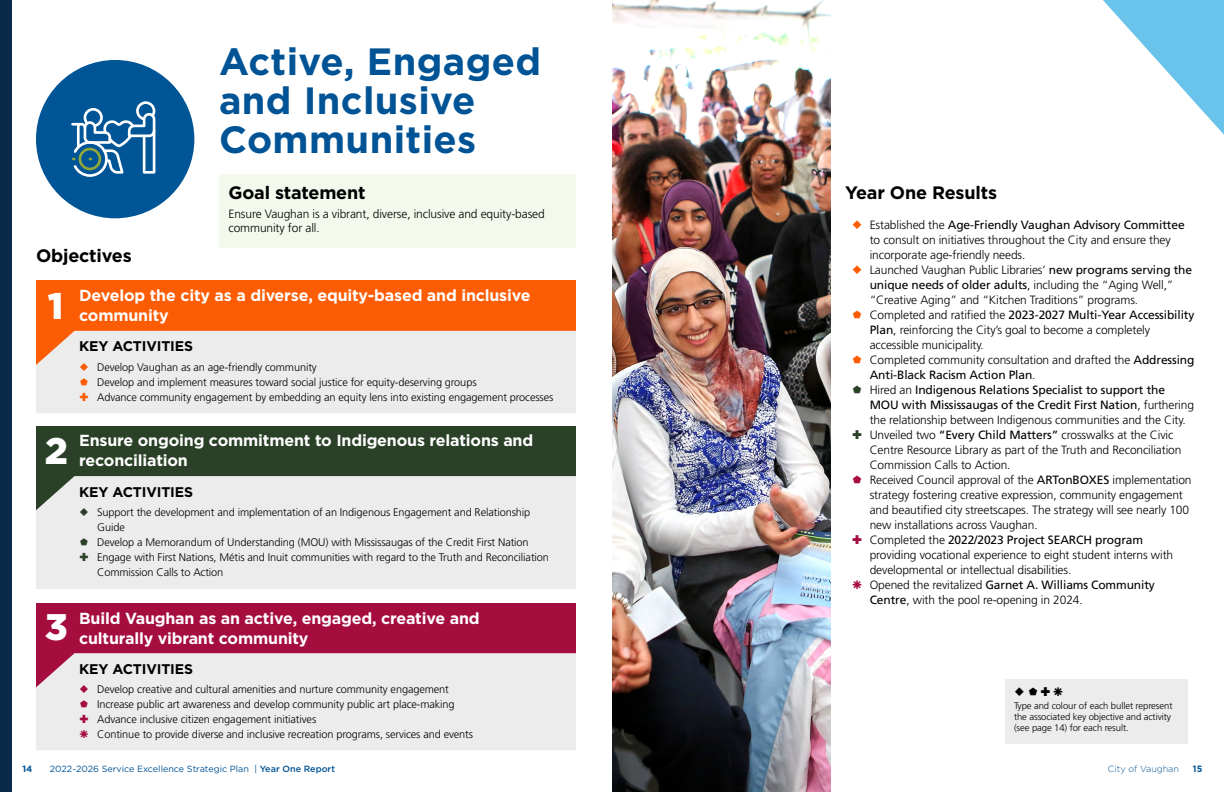
<style>
.page{position:relative;width:1224px;height:792px;background:#fff}
.page>*{position:absolute;margin:0;border:0;box-sizing:border-box;transform-origin:0 0}
.Heading_1{font:700 38px/39px "Gotham";letter-spacing:.01em;color:#005496}
.Objective_numbers{font:900 37px "Gotham";color:#fff}
.Heading_2{font:700 18px "Gotham";letter-spacing:-.01em;color:#000}
.Body__Large_-_Objective{font:700 16px/20px "Gotham";letter-spacing:-.01em;color:#fff}
.Heading_3{font:700 14px "Gotham";letter-spacing:-.01em;color:#000}
.Bullets{font:300 12px/15px "Frutiger LT Std";letter-spacing:-.01em;color:#000}
.Bullets-2{font:12px/15px "Frutiger LT Std";letter-spacing:-.01em;color:#000}
.Body{font:300 12px/14.4px "Frutiger LT Std";letter-spacing:-.01em;color:#000}
.Bullets-3{font:300 11px/15px "Frutiger LT Std";letter-spacing:-.01em;color:#000}
.Legend{font:300 9.5px/11.4px "Frutiger LT Std";letter-spacing:-.01em;color:#000}
.t1{font:700 9.1px "Gotham";color:#005496}
.t2{font:9px "Gotham";color:#005496}
.t3{font:300 9px "Gotham";color:#005496}
.s1{color:#fc5c03}
.s2{color:#2a4027}
.s3{color:#a50d3e}
.s4{font-weight:400}
.s5{font-weight:300}
.s6{font-weight:500}
</style>
<div class="page">
<div style="left:36px;top:60px;width:158px;height:158px;background:#005596;border-radius:50%"></div>
<svg style="left:72px;top:101px;width:84px;height:76px"></svg>
<div style="left:219px;top:174px;width:357px;height:74px;background:#f3f9ec"></div>
<div style="left:36px;top:280px;width:540px;height:85px;background:#fc5c03"></div>
<div style="left:36px;top:331px;width:540px;height:82px;background:#ececed"></div>
<div style="left:36px;top:426px;width:540px;height:84px;background:#2a4027"></div>
<div style="left:36px;top:476px;width:540px;height:113px;background:#ececed"></div>
<div style="left:36px;top:603px;width:540px;height:85px;background:#a50d3e"></div>
<div style="left:36px;top:653px;width:540px;height:97px;background:#ececed"></div>
<div style="left:1005px;top:680px;width:183px;height:64px;background:#ececed"></div>
<img style="left:612px;top:0;width:219px;height:792px">
<svg style="left:1103px;top:0;width:121px;height:135px"></svg>
<div style="left:0;top:0;width:12px;height:792px;background:#0b2a4a"></div>
<svg style="left:80px;top:378px;width:8px;height:7px"></svg>
<svg style="left:80px;top:393px;width:8px;height:8px"></svg>
<svg style="left:80px;top:538px;width:8px;height:7px"></svg>
<svg style="left:80px;top:553px;width:8px;height:8px"></svg>
<svg style="left:80px;top:700px;width:8px;height:8px"></svg>
<svg style="left:80px;top:715px;width:8px;height:8px"></svg>
<svg style="left:80px;top:730px;width:8px;height:8px"></svg>
<h1 class="Heading_1" style="left:219px;top:42px;width:324px">Active, Engaged and Inclusive<br>Communities</h1>
<h2 class="Heading_2" style="left:228px;top:180px;width:139px">Goal statement</h2>
<p class="Body" style="left:228px;top:206px;width:318px">Ensure Vaughan is a vibrant, diverse, inclusive and equity-based community for all.</p>
<h2 class="Heading_2" style="left:36px;top:243px;width:97px">Objectives</h2>
<p class="Objective_numbers" style="left:48px;top:280px;width:17px">1</p>
<p class="Body__Large_-_Objective" style="left:79px;top:285px;width:453px">Develop the city as a diverse‚ equity-based and inclusive community</p>
<h3 class="Heading_3" style="left:79px;top:337px;width:115px">KEY ACTIVITIES</h3>
<p class="Bullets-3" style="left:79px;top:360px;width:239px"><span class="s1">○</span> Develop Vaughan as an age-friendly community</p>
<p class="Bullets-3" style="left:97px;top:375px;width:381px">Develop and implement measures toward social justice for equity-deserving groups</p>
<p class="Bullets-3" style="left:97px;top:390px;width:458px">Advance community engagement by embedding an equity lens into existing engagement processes</p>
<p class="Objective_numbers" style="left:45px;top:425px;width:25px">2</p>
<p class="Body__Large_-_Objective" style="left:79px;top:431px;width:456px">Ensure ongoing commitment to Indigenous relations and reconciliation</p>
<h3 class="Heading_3" style="left:79px;top:482px;width:115px">KEY ACTIVITIES</h3>
<p class="Bullets-3" style="left:97px;top:505px;width:435px;text-indent:-18px"><span class="s2">○</span> Support the development and implementation of an Indigenous Engagement and Relationship<br>Guide</p>
<p class="Bullets-3" style="left:97px;top:535px;width:433px">Develop a Memorandum of Understanding (MOU) with Mississaugas of the Credit First Nation</p>
<p class="Bullets-3" style="left:97px;top:550px;width:453px">Engage with First Nations, Métis and Inuit communities with regard to the Truth and Reconciliation<br>Commission Calls to Action</p>
<p class="Objective_numbers" style="left:45px;top:602px;width:24px">3</p>
<p class="Body__Large_-_Objective" style="left:79px;top:608px;width:402px">Build Vaughan as an active‚ engaged‚ creative and culturally vibrant community</p>
<h3 class="Heading_3" style="left:79px;top:660px;width:115px">KEY ACTIVITIES</h3>
<p class="Bullets-3" style="left:79px;top:682px;width:371px"><span class="s3">○</span> Develop creative and cultural amenities and nurture community engagement</p>
<p class="Bullets-3" style="left:97px;top:697px;width:359px">Increase public art awareness and develop community public art place-making</p>
<p class="Bullets-3" style="left:97px;top:712px;width:221px">Advance inclusive citizen engagement initiatives</p>
<p class="Bullets-3" style="left:97px;top:727px;width:377px">Continue to provide diverse and inclusive recreation programs, services and events</p>
<h2 class="Heading_2" style="left:845px;top:180px;width:153px">Year One Results</h2>
<p class="Bullets" style="left:870px;top:218px;width:316px;text-indent:-18px"><span class="s1">○</span> Established the <span class="s4">Age-Friendly Vaughan Advisory Committee </span>to consult on initiatives throughout the City and ensure they incorporate age-friendly needs.</p>
<p class="Bullets" style="left:870px;top:263px;width:324px;text-indent:-18px"><span class="s1">○</span> Launched Vaughan Public Libraries’ <span class="s4">new programs serving the unique needs of older adults</span>, including the “Aging Well,” “Creative Aging” and “Kitchen Traditions” programs.</p>
<p class="Bullets" style="left:870px;top:308px;width:326px">Completed and ratified the <span class="s4">2023-2027 Multi-Year Accessibility<br>Plan</span>, reinforcing the City’s goal to become a completely accessible municipality.</p>
<p class="Bullets" style="left:870px;top:353px;width:326px">Completed community consultation and drafted the <span class="s4">Addressing<br>Anti-Black Racism Action Plan</span>.</p>
<p class="Bullets-2" style="left:870px;top:383px;width:326px"><span class="s5">Hired an</span> Indigenous Relations Specialist to support the<br>MOU with Mississaugas of the Credit First Nation<span class="s5">, furthering the relationship between Indigenous communities and the City.</span></p>
<p class="Bullets" style="left:870px;top:428px;width:313px">Unveiled two <span class="s4">“Every Child Matters”</span> crosswalks at the Civic<br>Centre Resource Library as part of the Truth and Reconciliation<br>Commission Calls to Action.</p>
<p class="Bullets" style="left:870px;top:473px;width:323px">Received Council approval of the <span class="s4">ARTonBOXES</span> implementation strategy fostering creative expression, community engagement and beautified city streetscapes. The strategy will see nearly 100 new installations across Vaughan.</p>
<p class="Bullets" style="left:870px;top:533px;width:305px">Completed the <span class="s4">2022/2023 Project SEARCH program </span>providing vocational experience to eight student interns with developmental or intellectual disabilities.</p>
<p class="Bullets" style="left:870px;top:578px;width:287px">Opened the revitalized <span class="s4">Garnet A. Williams Community<br>Centre</span>, with the pool re-opening in 2024.</p>
<p class="Legend" style="left:1014px;top:700px;width:160px">Type and colour of each bullet represent the associated key objective and activity (see page 14) for each result.</p>
<p class="t1" style="left:22px;top:763px;width:11px">14</p>
<p class="t2" style="left:50px;top:763px;width:287px">2022-2026 Service Excellence Strategic Plan | <span class="s6">Year One Report</span></p>
<p class="t3" style="left:1108px;top:763px;width:73px">City of Vaughan</p>
<p class="t1" style="left:1193px;top:763px;width:11px">15</p>
</div>
